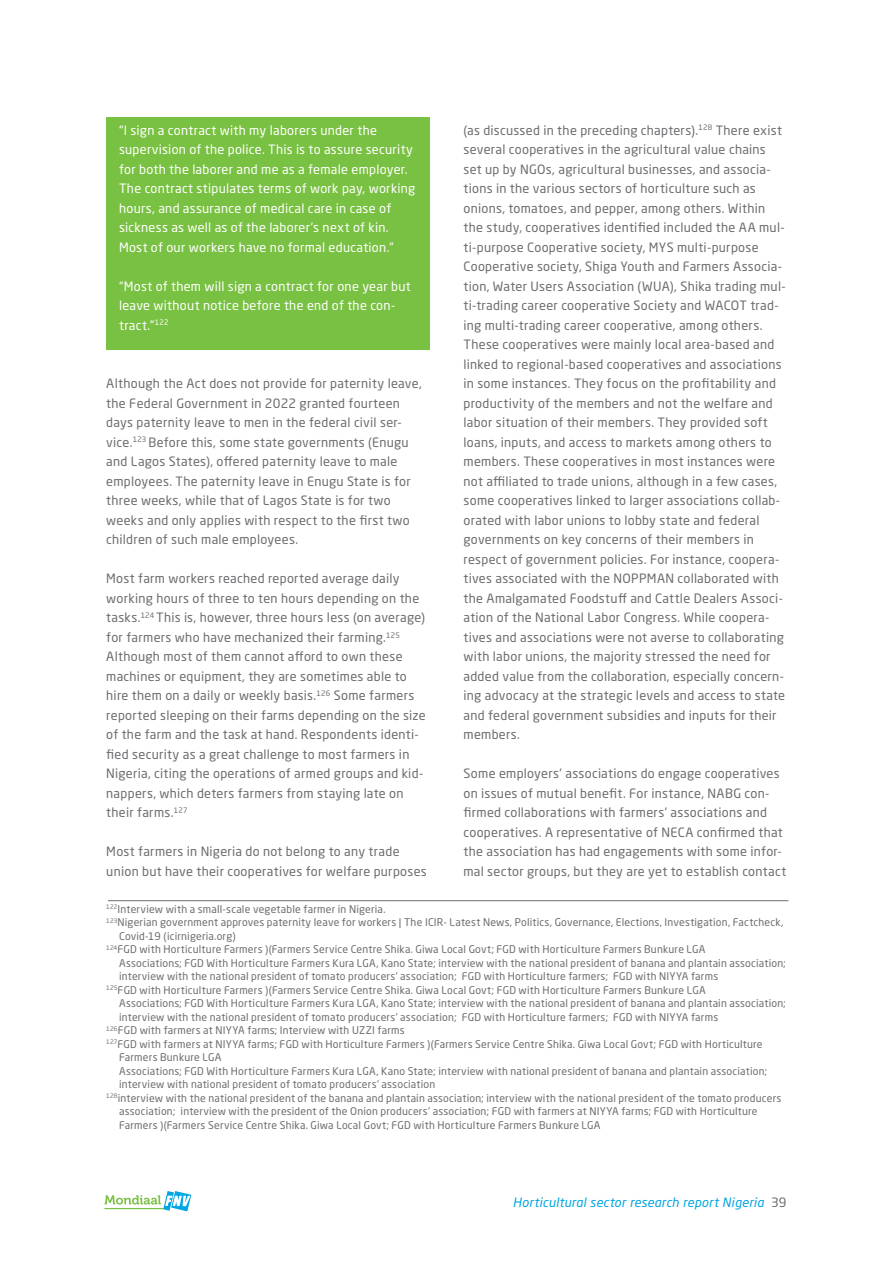
<style>
.page{position:relative;width:893px;height:1263px;background:#fff}
.page>*{position:absolute;margin:0;border:0;box-sizing:border-box;transform-origin:0 0}
.t1{font:12.75px/19.5px "Neo Sans Pro";letter-spacing:.02em;color:#6c6d70}
.t2{font:12.75px/19.5px "Neo Sans Pro";letter-spacing:.02em;color:#fff}
.t3{font:italic 12.75px "Neo Sans Pro";letter-spacing:.025em;color:#00a5e3}
.t4{font:10.5px "Neo Sans Pro";letter-spacing:.02em;color:#6c6d70}
.s1{font-style:normal;color:#6c6d70}
</style>
<div class="page">
<hr style="left:104px;top:1208px;width:65px;height:1px;background:#79c142">
<svg style="left:105px;top:1191px;width:86px;height:20px"></svg>
<div style="left:106px;top:117px;width:323px;height:232px;background:#79c142"></div>
<hr style="left:108px;top:900px;width:680px;height:1px;background:#6c6d70">
<p class="t2" style="left:119px;top:120px;width:298px">“I sign a contract with my laborers under the supervision of the police. This is to assure security for both the laborer and me as a female employer.<br>The contract stipulates terms of work pay, working hours, and assurance of medical care in case of sickness as well as of the laborer's next of kin.<br>Most of our workers have no formal education.”</p>
<p class="t2" style="left:119px;top:276px;width:293px">“Most of them will sign a contract for one year but leave without notice before the end of the con&shy;tract.”<sup>122</sup></p>
<p class="t1" style="left:106px;top:374px;width:317px">Although the Act does not provide for paternity leave, the Federal Government in 2022 granted fourteen days paternity leave to men in the federal civil ser&shy;vice.<sup>123</sup> Before this, some state governments (Enugu and Lagos States), offered paternity leave to male employees. The paternity leave in Enugu State is for three weeks, while that of Lagos State is for two weeks and only applies with respect to the first two children of such male employees.</p>
<p class="t1" style="left:106px;top:569px;width:321px">Most farm workers reached reported average daily working hours of three to ten hours depending on the tasks.<sup>124</sup> This is, however, three hours less (on average) for farmers who have mechanized their farming.<sup>125<br></sup>Although most of them cannot afford to own these machines or equipment, they are sometimes able to hire them on a daily or weekly basis.<sup>126</sup> Some farmers reported sleeping on their farms depending on the size of the farm and the task at hand. Respondents identi&shy;fied security as a great challenge to most farmers in Nigeria, citing the operations of armed groups and kid&shy;nappers, which deters farmers from staying late on their farms.<sup>127</sup></p>
<p class="t1" style="left:106px;top:842px;width:322px">Most farmers in Nigeria do not belong to any trade union but have their cooperatives for welfare purposes</p>
<p class="t1" style="left:463px;top:120px;width:324px">(as discussed in the preceding chapters).<sup>128</sup> There exist several cooperatives in the agricultural value chains set up by NGOs, agricultural businesses, and associa&shy;tions in the various sectors of horticulture such as onions, tomatoes, and pepper, among others. Within the study, cooperatives identified included the AA mul&shy;ti-purpose Cooperative society, MYS multi-purpose Cooperative society, Shiga Youth and Farmers Associa&shy;tion, Water Users Association (WUA), Shika trading mul&shy;ti-trading career cooperative Society and WACOT trad&shy;ing multi-trading career cooperative, among others.<br>These cooperatives were mainly local area-based and linked to regional-based cooperatives and associations in some instances. They focus on the profitability and productivity of the members and not the welfare and labor situation of their members. They provided soft loans, inputs, and access to markets among others to members. These cooperatives in most instances were not affiliated to trade unions, although in a few cases, some cooperatives linked to larger associations collab&shy;orated with labor unions to lobby state and federal governments on key concerns of their members in respect of government policies. For instance, coopera&shy;tives associated with the NOPPMAN collaborated with the Amalgamated Foodstuff and Cattle Dealers Associ&shy;ation of the National Labor Congress. While coopera&shy;tives and associations were not averse to collaborating with labor unions, the majority stressed the need for added value from the collaboration, especially concern&shy;ing advocacy at the strategic levels and access to state and federal government subsidies and inputs for their members.</p>
<p class="t1" style="left:463px;top:763px;width:324px">Some employers' associations do engage cooperatives on issues of mutual benefit. For instance, NABG con&shy;firmed collaborations with farmers' associations and cooperatives. A representative of NECA confirmed that the association has had engagements with some infor&shy;mal sector groups, but they are yet to establish contact</p>
<p class="t4" style="left:106px;top:902px;width:281px"><sup>122</sup>Interview with a small-scale vegetable farmer in Nigeria.</p>
<p class="t4" style="left:106px;top:916px;width:678px"><sup>123</sup>Nigerian government approves paternity leave for workers | The ICIR- Latest News, Politics, Governance, Elections, Investigation, Factcheck,</p>
<p class="t4" style="left:119px;top:929px;width:118px">Covid-19 (icirnigeria.org)</p>
<p class="t4" style="left:106px;top:943px;width:601px"><sup>124</sup>FGD with Horticulture Farmers )(Farmers Service Centre Shika. Giwa Local Govt; FGD with Horticulture Farmers Bunkure LGA</p>
<p class="t4" style="left:119px;top:956px;width:668px">Associations; FGD With Horticulture Farmers Kura LGA, Kano State; interview with the national president of banana and plantain association;</p>
<p class="t4" style="left:119px;top:970px;width:601px">interview with the national president of tomato producers' association; FGD with Horticulture farmers; FGD with NIYYA farms</p>
<p class="t4" style="left:106px;top:983px;width:601px"><sup>125</sup>FGD with Horticulture Farmers )(Farmers Service Centre Shika. Giwa Local Govt; FGD with Horticulture Farmers Bunkure LGA</p>
<p class="t4" style="left:119px;top:997px;width:668px">Associations; FGD With Horticulture Farmers Kura LGA, Kano State; interview with the national president of banana and plantain association;</p>
<p class="t4" style="left:119px;top:1010px;width:601px">interview with the national president of tomato producers' association; FGD with Horticulture farmers; FGD with NIYYA farms</p>
<p class="t4" style="left:106px;top:1024px;width:300px"><sup>126</sup>FGD with farmers at NIYYA farms; Interview with UZZI farms</p>
<p class="t4" style="left:106px;top:1037px;width:658px"><sup>127</sup>FGD with farmers at NIYYA farms; FGD with Horticulture Farmers )(Farmers Service Centre Shika. Giwa Local Govt; FGD with Horticulture</p>
<p class="t4" style="left:119px;top:1051px;width:104px">Farmers Bunkure LGA</p>
<p class="t4" style="left:119px;top:1064px;width:650px">Associations; FGD With Horticulture Farmers Kura LGA, Kano State; interview with national president of banana and plantain association;</p>
<p class="t4" style="left:119px;top:1078px;width:318px">interview with national president of tomato producers’ association</p>
<p class="t4" style="left:106px;top:1091px;width:677px"><sup>128</sup>interview with the national president of the banana and plantain association; interview with the national president of the tomato producers</p>
<p class="t4" style="left:119px;top:1105px;width:640px">association; interview with the president of the Onion producers' association; FGD with farmers at NIYYA farms; FGD with Horticulture</p>
<p class="t4" style="left:119px;top:1118px;width:483px">Farmers )(Farmers Service Centre Shika. Giwa Local Govt; FGD with Horticulture Farmers Bunkure LGA</p>
<p class="t3" style="left:513px;top:1195px;width:275px">Horticultural sector research report Nigeria <span class="s1">39</span></p>
</div>
